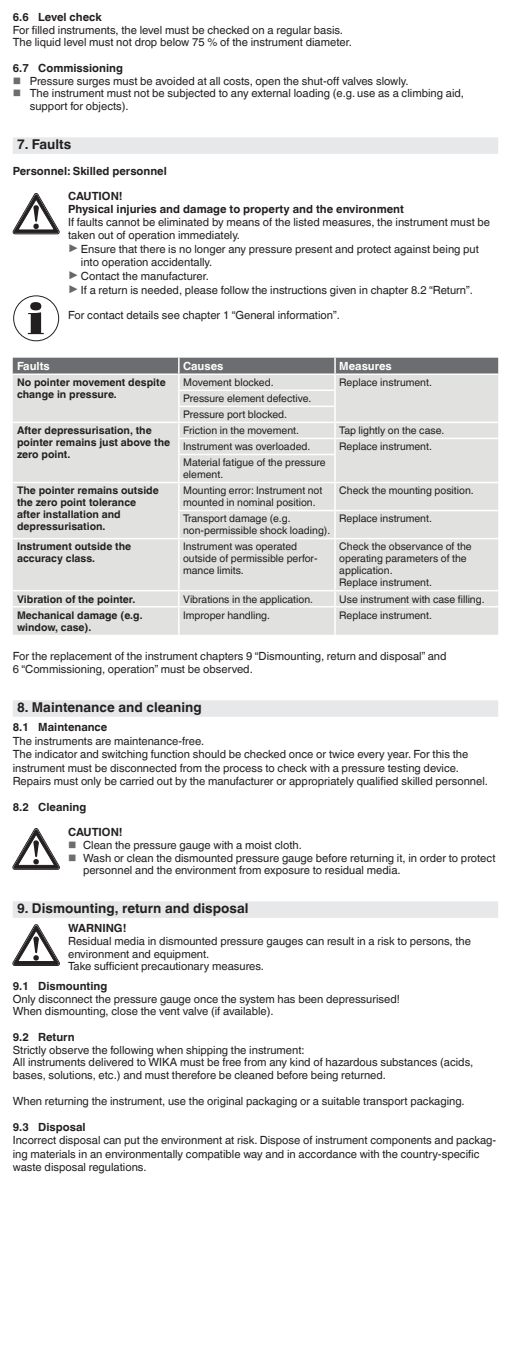
<style>
.page{position:relative;width:511px;height:1361px;background:#fff}
.page>*{position:absolute;margin:0;border:0;box-sizing:border-box;transform-origin:0 0}
.t1{font:700 13.5px "Helvetica World";color:#231f20}
.t2{font:11.25px/12.8px "Helvetica World";color:#231f20}
.t3{font:700 11.25px/12.8px "Helvetica World";color:#231f20}
.t4{font:700 11.25px "Helvetica World";color:#fff}
.t5{font:10.5px/12px "Helvetica World";color:#231f20}
.t6{font:700 10.5px/12px "Helvetica World";color:#231f20}
.s1{font-size:13.2px;color:#64686b}
</style>
<div class="page">
<div style="left:13px;top:137px;width:484px;height:17px;background:#e7e8e9"></div>
<div style="left:13px;top:700px;width:484px;height:17px;background:#e7e8e9"></div>
<div style="left:13px;top:901px;width:484px;height:17px;background:#e7e8e9"></div>
<div style="left:13px;top:539px;width:484px;height:96px;background:#e1e2df"></div>
<svg style="left:13px;top:358px;width:484px;height:180px;background:#d8d9d7"></svg>
<hr style="left:178px;top:539px;width:1px;height:51px;background:#fff">
<hr style="left:334px;top:539px;width:1px;height:51px;background:#fff">
<hr style="left:13px;top:590px;width:166px;height:1px;background:#fff">
<hr style="left:179px;top:590px;width:156px;height:1px;background:#fff">
<hr style="left:335px;top:590px;width:162px;height:1px;background:#fff">
<hr style="left:13px;top:606px;width:166px;height:1px;background:#fff">
<hr style="left:179px;top:606px;width:156px;height:1px;background:#fff">
<svg style="left:178px;top:591px;width:1px;height:44px"></svg>
<hr style="left:335px;top:606px;width:162px;height:1px;background:#fff">
<svg style="left:334px;top:591px;width:1px;height:44px"></svg>
<svg style="left:13px;top:193px;width:46px;height:41px"></svg>
<svg style="left:28px;top:302px;width:16px;height:32px"></svg>
<div style="left:13px;top:295px;width:46px;height:46px;border:1px solid #231f20;border-radius:50%"></div>
<svg style="left:13px;top:828px;width:46px;height:41px"></svg>
<svg style="left:13px;top:924px;width:46px;height:41px"></svg>
<p class="t3" style="left:13px;top:11px;width:90px">6.6 Level check</p>
<p class="t2" style="left:13px;top:23px;width:340px">For filled instruments, the level must be checked on a regular basis.<br>The liquid level must not drop below 75 % of the instrument diameter.</p>
<p class="t3" style="left:13px;top:62px;width:112px">6.7 Commissioning</p>
<p class="t2" style="left:30px;top:74px;width:435px">Pressure surges must be avoided at all costs, open the shut-off valves slowly.<br>The instrument must not be subjected to any external loading (e.g. use as a climbing aid, support for objects).</p>
<p class="t1" style="left:17px;top:137px;width:56px">7. Faults</p>
<p class="t3" style="left:13px;top:165px;width:155px">Personnel: Skilled personnel</p>
<p class="t3" style="left:68px;top:190px;width:337px">CAUTION!<br>Physical injuries and damage to property and the environment</p>
<p class="t2" style="left:68px;top:216px;width:423px">If faults cannot be eliminated by means of the listed measures, the instrument must be taken out of operation immediately.</p>
<p class="t2" style="left:68px;top:242px;width:412px"><span class="s1">▶</span> Ensure that there is no longer any pressure present and protect against being put</p>
<p class="t2" style="left:81px;top:256px;width:133px">into operation accidentally.</p>
<p class="t2" style="left:68px;top:270px;width:142px"><span class="s1">▶</span> Contact the manufacturer.</p>
<p class="t2" style="left:68px;top:284px;width:406px"><span class="s1">▶</span> If a return is needed, please follow the instructions given in chapter 8.2 “Return”.</p>
<p class="t2" style="left:68px;top:309px;width:273px">For contact details see chapter 1 “General information”.</p>
<p class="t4" style="left:17px;top:359px;width:34px">Faults</p>
<p class="t4" style="left:183px;top:359px;width:42px">Causes</p>
<p class="t4" style="left:339px;top:359px;width:54px">Measures</p>
<p class="t6" style="left:17px;top:376px;width:150px">No pointer movement despite change in pressure.</p>
<p class="t5" style="left:183px;top:376px;width:92px">Movement blocked.</p>
<p class="t5" style="left:339px;top:376px;width:94px">Replace instrument.</p>
<p class="t5" style="left:183px;top:390px;width:130px;line-height:16px">Pressure element defective.<br>Pressure port blocked.</p>
<p class="t6" style="left:17px;top:424px;width:154px">After depressurisation, the pointer remains just above the zero point.</p>
<p class="t5" style="left:183px;top:424px;width:117px">Friction in the movement.</p>
<p class="t5" style="left:339px;top:424px;width:106px">Tap lightly on the case.</p>
<p class="t5" style="left:183px;top:441px;width:129px">Instrument was overloaded.</p>
<p class="t5" style="left:339px;top:441px;width:94px">Replace instrument.</p>
<p class="t5" style="left:183px;top:457px;width:144px">Material fatigue of the pressure element.</p>
<p class="t6" style="left:17px;top:485px;width:143px">The pointer remains outside the zero point tolerance after installation and depressurisation.</p>
<p class="t5" style="left:183px;top:485px;width:141px">Mounting error: Instrument not mounted in nominal position.</p>
<p class="t5" style="left:339px;top:485px;width:136px">Check the mounting position.</p>
<p class="t5" style="left:183px;top:513px;width:149px">Transport damage (e.g. non-permissible shock loading).</p>
<p class="t5" style="left:339px;top:513px;width:94px">Replace instrument.</p>
<p class="t6" style="left:17px;top:541px;width:116px">Instrument outside the accuracy class.</p>
<p class="t5" style="left:183px;top:541px;width:136px">Instrument was operated outside of permissible perfor&shy;mance limits.</p>
<p class="t5" style="left:339px;top:541px;width:134px">Check the observance of the operating parameters of the application.<br>Replace instrument.</p>
<p class="t6" style="left:17px;top:593px;width:120px">Vibration of the pointer.</p>
<p class="t5" style="left:183px;top:593px;width:131px">Vibrations in the application.</p>
<p class="t5" style="left:339px;top:593px;width:147px">Use instrument with case filling.</p>
<p class="t6" style="left:17px;top:609px;width:127px">Mechanical damage (e.g. window, case).</p>
<p class="t5" style="left:183px;top:609px;width:88px">Improper handling.</p>
<p class="t5" style="left:339px;top:609px;width:94px">Replace instrument.</p>
<p class="t2" style="left:13px;top:650px;width:435px">For the replacement of the instrument chapters 9 “Dismounting, return and disposal” and<br>6 “Commissioning, operation” must be observed.</p>
<p class="t1" style="left:17px;top:700px;width:186px">8. Maintenance and cleaning</p>
<p class="t3" style="left:13px;top:721px;width:96px">8.1 Maintenance</p>
<p class="t2" style="left:13px;top:734px;width:476px;line-height:13.5px">The instruments are maintenance-free.<br>The indicator and switching function should be checked once or twice every year. For this the instrument must be disconnected from the process to check with a pressure testing device.<br>Repairs must only be carried out by the manufacturer or appropriately qualified skilled personnel.</p>
<p class="t3" style="left:13px;top:800px;width:75px">8.2 Cleaning</p>
<p class="t3" style="left:68px;top:826px;width:56px">CAUTION!</p>
<p class="t2" style="left:83px;top:838px;width:413px">Clean the pressure gauge with a moist cloth.<br>Wash or clean the dismounted pressure gauge before returning it, in order to protect personnel and the environment from exposure to residual media.</p>
<p class="t1" style="left:17px;top:901px;width:233px">9. Dismounting, return and disposal</p>
<p class="t3" style="left:68px;top:922px;width:60px">WARNING!</p>
<p class="t2" style="left:68px;top:934px;width:404px">Residual media in dismounted pressure gauges can result in a risk to persons, the environment and equipment.<br>Take sufficient precautionary measures.</p>
<p class="t3" style="left:13px;top:979px;width:96px">9.1 Dismounting</p>
<p class="t2" style="left:13px;top:992px;width:388px">Only disconnect the pressure gauge once the system has been depressurised!<br>When dismounting, close the vent valve (if available).</p>
<p class="t3" style="left:13px;top:1030px;width:63px">9.2 Return</p>
<p class="t2" style="left:13px;top:1043px;width:461px">Strictly observe the following when shipping the instrument:<br>All instruments delivered to WIKA must be free from any kind of hazardous substances (acids, bases, solutions, etc.) and must therefore be cleaned before being returned.</p>
<p class="t2" style="left:13px;top:1094px;width:453px">When returning the instrument, use the original packaging or a suitable transport packaging.</p>
<p class="t3" style="left:13px;top:1120px;width:74px">9.3 Disposal</p>
<p class="t2" style="left:13px;top:1133px;width:484px;line-height:13.5px">Incorrect disposal can put the environment at risk. Dispose of instrument components and packag&shy;ing materials in an environmentally compatible way and in accordance with the country-specific waste disposal regulations.</p>
</div>
